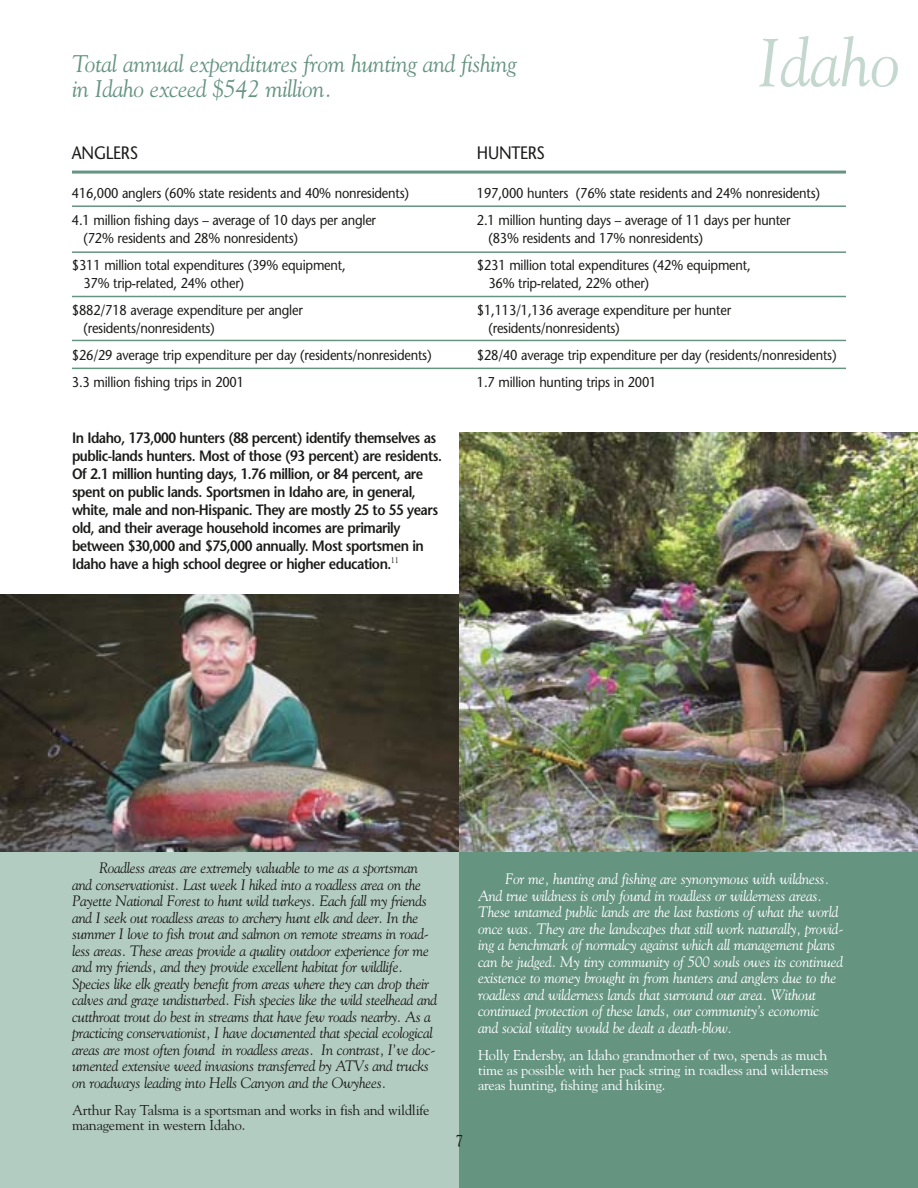
<style>
.page{position:relative;width:918px;height:1188px;background:#fff}
.page>*{position:absolute;margin:0;border:0;box-sizing:border-box;transform-origin:0 0}
.t1{font:italic 67.5px "Goudy";color:#c4d8cf}
.t2{font:italic 24px/25.5px "Goudy";letter-spacing:-.015em;color:#659481}
.t3{font:18px "Stone Sans";letter-spacing:-.015em;color:#1b1b19;scale:.9 1}
.t4{font:15.75px "Goudy";color:#1b1b19}
.t5{font:italic 15px/16.5px "Goudy";letter-spacing:-.02em;color:#1b1b19}
.t6{font:italic 15px/16.5px "Goudy";letter-spacing:-.015em;color:#fff}
.t7{font:600 15px/18px "Stone Sans";letter-spacing:-.035em;color:#1b1b19;scale:.9 1}
.t8{font:14.25px/27px "Stone Sans";letter-spacing:-.015em;color:#1b1b19;scale:.9 1}
.t9{font:14.25px/15px "Goudy";letter-spacing:-.015em;color:#fff;text-align:justify}
.t10{font:14.25px/15px "Goudy";letter-spacing:-.015em;color:#1b1b19}
</style>
<div class="page">
<div style="left:0;top:624px;width:918px;height:564px;background:#b3ccc1"></div>
<div style="left:459px;top:596px;width:459px;height:592px;background:#659481"></div>
<img style="left:0;top:594px;width:459px;height:258px">
<img style="left:459px;top:432px;width:459px;height:420px">
<hr style="left:72px;top:171px;width:774px;height:3px;background:#659481">
<hr style="left:72px;top:205px;width:774px;height:2px;background:#659481">
<hr style="left:72px;top:251px;width:774px;height:2px;background:#659481">
<hr style="left:72px;top:296px;width:774px;height:1px;background:#659481">
<hr style="left:72px;top:340px;width:774px;height:1px;background:#659481">
<hr style="left:72px;top:368px;width:774px;height:1px;background:#659481">
<h2 class="t2" style="left:72px;top:53px;width:446px">Total annual expenditures from hunting and fishing in Idaho exceed $542 million.</h2>
<h1 class="t1" style="left:758px;top:36px;width:144px">Idaho</h1>
<p class="t3" style="left:72px;top:145px;width:75px">ANGLERS</p>
<p class="t8" style="left:72px;top:181px;width:376px">416,000 anglers (60% state residents and 40% nonresidents)<br>4.1 million fishing days – average of 10 days per angler</p>
<p class="t8" style="left:72px;top:226px;width:306px;text-indent:11px">(72% residents and 28% nonresidents)<br>$311 million total expenditures (39% equipment,</p>
<p class="t8" style="left:72px;top:271px;width:258px;text-indent:11px">37% trip-related, 24% other)<br>$882/718 average expenditure per angler</p>
<p class="t8" style="left:72px;top:316px;width:401px;text-indent:11px">(residents/nonresidents)<br>$26/29 average trip expenditure per day (residents/nonresidents)<br>3.3 million fishing trips in 2001</p>
<p class="t7" style="left:72px;top:430px;width:413px">In Idaho, 173,000 hunters (88 percent) identify themselves as public-lands hunters. Most of those (93 percent) are residents.<br>Of 2.1 million hunting days, 1.76 million, or 84 percent, are spent on public lands. Sportsmen in Idaho are, in general, white, male and non-Hispanic. They are mostly 25 to 55 years old, and their average household incomes are primarily between $30,000 and $75,000 annually. Most sportsmen in Idaho have a high school degree or higher education.<sup>11</sup></p>
<p class="t3" style="left:477px;top:145px;width:77px">HUNTERS</p>
<p class="t8" style="left:477px;top:181px;width:383px">197,000 hunters (76% state residents and 24% nonresidents)<br>2.1 million hunting days – average of 11 days per hunter</p>
<p class="t8" style="left:477px;top:226px;width:306px;text-indent:11px">(83% residents and 17% nonresidents)<br>$231 million total expenditures (42% equipment,</p>
<p class="t8" style="left:477px;top:271px;width:284px;text-indent:11px">36% trip-related, 22% other)<br>$1,113/1,136 average expenditure per hunter</p>
<p class="t8" style="left:477px;top:316px;width:401px;text-indent:11px">(residents/nonresidents)<br>$28/40 average trip expenditure per day (residents/nonresidents)<br>1.7 million hunting trips in 2001</p>
<p class="t5" style="left:72px;top:861px;width:367px;text-indent:27px">Roadless areas are extremely valuable to me as a sportsman and conservationist. Last week I hiked into a roadless area on the Payette National Forest to hunt wild turkeys. Each fall my friends and I seek out roadless areas to archery hunt elk and deer. In the summer I love to fish trout and salmon on remote streams in road&shy;less areas. These areas provide a quality outdoor experience for me and my friends, and they provide excellent habitat for wildlife.<br>Species like elk greatly benefit from areas where they can drop their calves and graze undisturbed. Fish species like the wild steelhead and cutthroat trout do best in streams that have few roads nearby. As a practicing conservationist, I have documented that special ecological areas are most often found in roadless areas. In contrast, I’ve doc&shy;umented extensive weed invasions transferred by ATVs and trucks on roadways leading into Hells Canyon and the Owyhees.</p>
<p class="t10" style="left:72px;top:1104px;width:359px">Arthur Ray Talsma is a sportsman and works in fish and wildlife management in western Idaho.</p>
<p class="t6" style="left:478px;top:872px;width:367px;text-indent:27px">For me, hunting and fishing are synonymous with wildness.<br>And true wildness is only found in roadless or wilderness areas.<br>These untamed public lands are the last bastions of what the world once was. They are the landscapes that still work naturally, provid&shy;ing a benchmark of normalcy against which all management plans can be judged. My tiny community of 500 souls owes its continued existence to money brought in from hunters and anglers due to the roadless and wilderness lands that surround our area. Without continued protection of these lands, our community’s economic and social vitality would be dealt a death-blow.</p>
<p class="t9" style="left:478px;top:1049px;width:352px">Holly Endersby, an Idaho grandmother of two, spends as much time as possible with her pack string in roadless and wilderness areas hunting, fishing and hiking.</p>
<p class="t4" style="left:455px;top:1134px;width:9px">7</p>
</div>
